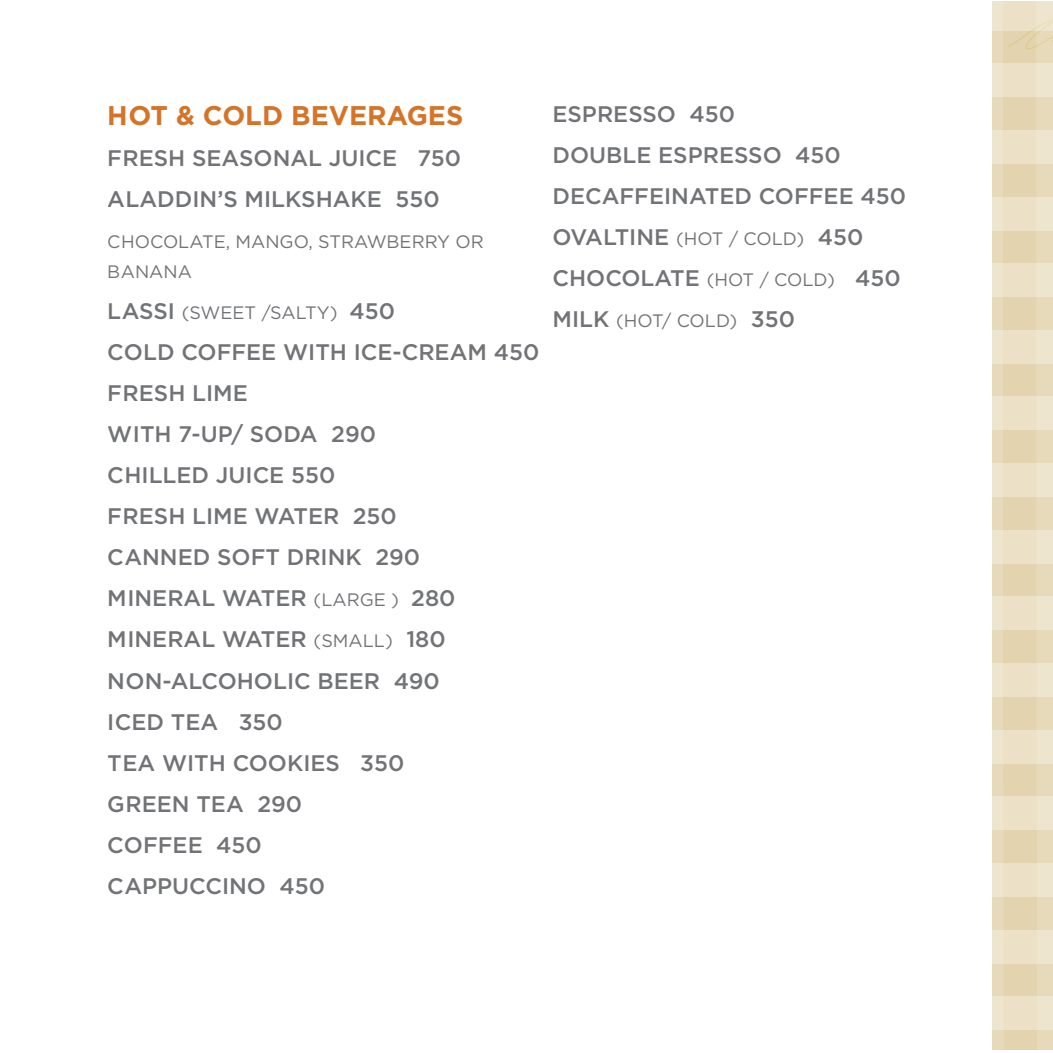
<style>
.page{position:relative;width:1053px;height:1053px;background:#fff}
.page>*{position:absolute;margin:0;border:0;box-sizing:border-box;transform-origin:0 0}
.t1{font:700 27px "Gotham";color:#d57428}
.t2{font:500 22.5px/40.9px "Gotham";color:#727376}
.t3{font:18px/29.7px "Gotham";color:#727376}
.s1{font-weight:500;font-size:22.5px}
.s2{font-weight:400;font-size:18px}
</style>
<div class="page">
<svg style="left:992px;top:1px;width:60px;height:1049px;background:#e9ddbf"></svg>
<p class="t1" style="left:108px;top:98px;width:357px">HOT &amp; COLD BEVERAGES</p>
<p class="t2" style="left:108px;top:137px;width:355px">FRESH SEASONAL JUICE 750<br>ALADDIN’S MILKSHAKE 550</p>
<p class="t3" style="left:108px;top:227px;width:378px">CHOCOLATE, MANGO, STRAWBERRY OR<br>BANANA</p>
<p class="t3" style="left:108px;top:297px;width:289px"><span class="s1">LASSI</span> (SWEET /SALTY) <span class="s1">450</span></p>
<p class="t2" style="left:108px;top:331px;width:433px">COLD COFFEE WITH ICE-CREAM 450<br>FRESH LIME<br>WITH 7-UP/ SODA 290<br>CHILLED JUICE 550<br>FRESH LIME WATER 250<br>CANNED SOFT DRINK 290<br>MINERAL WATER <span class="s2">(LARGE )</span> 280<br>MINERAL WATER <span class="s2">(SMALL)</span> 180<br>NON-ALCOHOLIC BEER 490<br>ICED TEA 350<br>TEA WITH COOKIES 350<br>GREEN TEA 290<br>COFFEE 450<br>CAPPUCCINO 450</p>
<p class="t2" style="left:553px;top:93px;width:355px">ESPRESSO 450<br>DOUBLE ESPRESSO 450<br>DECAFFEINATED COFFEE 450<br>OVALTINE <span class="s2">(HOT / COLD)</span> 450<br>CHOCOLATE <span class="s2">(HOT / COLD)</span> 450</p>
<p class="t3" style="left:553px;top:305px;width:244px"><span class="s1">MILK</span> (HOT/ COLD) <span class="s1">350</span></p>
</div>
